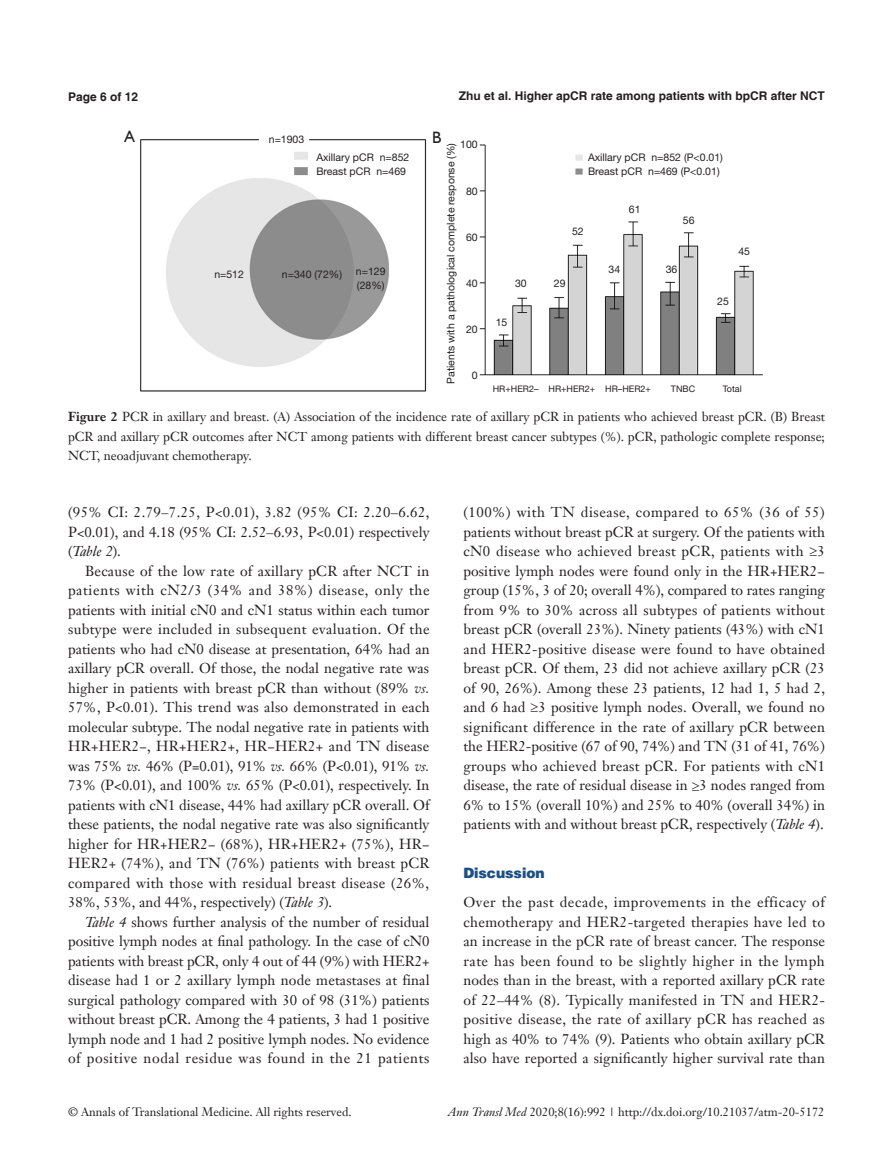
<style>
.page{position:relative;width:893px;height:1170px;background:#fff}
.page>*{position:absolute;margin:0;border:0;box-sizing:border-box;transform-origin:0 0}
.t1{font:16.5px "Humanist 521 BT";color:#231f20}
.t2{font:14.25px/19.5px "Janson Text LT";letter-spacing:.005em;color:#231f20;text-align:justify}
.一级标题-6_5{font:900 14.25px "Helvetica";color:#1c5085}
.t3{font:12.75px/19.5px "Janson Text LT";color:#231f20;text-align:justify}
.t4{font:12px "Janson Text LT";color:#231f20}
.t5{font:700 12px "Helvetica";color:#231f20}
.二级标题下沉{font:10.5px/13.5px "Helvetica Neue LT Pro";color:#231f20}
.二级标题下沉-2{font:9px "Helvetica Neue LT Pro";color:#231f20}
.s1{font-weight:700}
.s2{font-style:italic}
</style>
<div class="page">
<img style="left:140px;top:139px;width:623px;height:253px">
<div style="left:428px;top:129px;width:17px;height:17px;background:#fff"></div>
<p class="t5" style="left:68px;top:89px;width:72px">Page 6 of 12</p>
<p class="t5" style="left:459px;top:88px;width:368px">Zhu et al. Higher apCR rate among patients with bpCR after NCT</p>
<p class="t1" style="left:125px;top:126px;width:12px">A</p>
<p class="t1" style="left:432px;top:127px;width:11px">B</p>
<p class="二级标题下沉" style="left:269px;top:132px;width:37px">n=1903</p>
<p class="二级标题下沉" style="left:460px;top:138px;width:19px">100</p>
<p class="二级标题下沉" style="left:466px;top:184px;width:13px">80</p>
<p class="二级标题下沉" style="left:466px;top:230px;width:13px">60</p>
<p class="二级标题下沉" style="left:466px;top:276px;width:13px">40</p>
<p class="二级标题下沉" style="left:466px;top:322px;width:13px">20</p>
<p class="二级标题下沉" style="left:472px;top:368px;width:7px">0</p>
<p class="二级标题下沉" style="left:316px;top:151px;width:95px">Axillary pCR n=852</p>
<p class="二级标题下沉" style="left:444px;top:384px;width:243px;rotate:-90deg">Patients with a pathological complete response (%)</p>
<p class="二级标题下沉" style="left:588px;top:151px;width:136px">Axillary pCR n=852 (P&lt;0.01)</p>
<p class="二级标题下沉" style="left:316px;top:164px;width:91px">Breast pCR n=469</p>
<p class="二级标题下沉" style="left:588px;top:164px;width:133px">Breast pCR n=469 (P&lt;0.01)</p>
<p class="二级标题下沉" style="left:629px;top:203px;width:13px">61</p>
<p class="二级标题下沉" style="left:683px;top:213px;width:13px">56</p>
<p class="二级标题下沉" style="left:572px;top:224px;width:13px">52</p>
<p class="二级标题下沉" style="left:608px;top:262px;width:13px">34</p>
<p class="二级标题下沉" style="left:666px;top:262px;width:13px">36</p>
<p class="二级标题下沉" style="left:214px;top:267px;width:31px">n=512</p>
<p class="二级标题下沉" style="left:282px;top:267px;width:62px">n=340 (72%)</p>
<p class="二级标题下沉" style="left:356px;top:265px;width:31px">n=129 (28%)</p>
<p class="二级标题下沉" style="left:515px;top:277px;width:13px">30</p>
<p class="二级标题下沉" style="left:554px;top:277px;width:13px">29</p>
<p class="二级标题下沉" style="left:717px;top:294px;width:13px">25</p>
<p class="二级标题下沉" style="left:496px;top:315px;width:13px">15</p>
<p class="二级标题下沉" style="left:738px;top:244px;width:13px">45</p>
<p class="二级标题下沉-2" style="left:493px;top:383px;width:160px">HR+HER2– HR+HER2+ HR–HER2+</p>
<p class="二级标题下沉-2" style="left:671px;top:383px;width:26px">TNBC</p>
<p class="二级标题下沉-2" style="left:723px;top:383px;width:20px">Total</p>
<p class="t3" style="left:68px;top:407px;width:758px"><span class="s1">Figure 2</span> PCR in axillary and breast. (A) Association of the incidence rate of axillary pCR in patients who achieved breast pCR. (B) Breast pCR and axillary pCR outcomes after NCT among patients with different breast cancer subtypes (%). pCR, pathologic complete response; NCT, neoadjuvant chemotherapy.</p>
<p class="t2" style="left:68px;top:502px;width:363px">(95% CI: 2.79–7.25, P&lt;0.01), 3.82 (95% CI: 2.20–6.62, P&lt;0.01), and 4.18 (95% CI: 2.52–6.93, P&lt;0.01) respectively (<span class="s2">Table 2</span>).</p>
<p class="t2" style="left:68px;top:560px;width:363px;text-indent:17px">Because of the low rate of axillary pCR after NCT in patients with cN2/3 (34% and 38%) disease, only the patients with initial cN0 and cN1 status within each tumor subtype were included in subsequent evaluation. Of the patients who had cN0 disease at presentation, 64% had an axillary pCR overall. Of those, the nodal negative rate was higher in patients with breast pCR than without (89% <span class="s2">vs.<br></span>57%, P&lt;0.01). This trend was also demonstrated in each molecular subtype. The nodal negative rate in patients with HR+HER2−, HR+HER2+, HR−HER2+ and TN disease was 75% <span class="s2">vs.</span> 46% (P=0.01), 91% <span class="s2">vs.</span> 66% (P&lt;0.01), 91% <span class="s2">vs.<br></span>73% (P&lt;0.01), and 100% <span class="s2">vs.</span> 65% (P&lt;0.01), respectively. In patients with cN1 disease, 44% had axillary pCR overall. Of these patients, the nodal negative rate was also significantly higher for HR+HER2− (68%), HR+HER2+ (75%), HR− HER2+ (74%), and TN (76%) patients with breast pCR compared with those with residual breast disease (26%, 38%, 53%, and 44%, respectively) (<span class="s2">Table 3</span>).</p>
<p class="t2" style="left:68px;top:911px;width:363px;text-indent:17px"><span class="s2">Table 4</span> shows further analysis of the number of residual positive lymph nodes at final pathology. In the case of cN0 patients with breast pCR, only 4 out of 44 (9%) with HER2+ disease had 1 or 2 axillary lymph node metastases at final surgical pathology compared with 30 of 98 (31%) patients without breast pCR. Among the 4 patients, 3 had 1 positive lymph node and 1 had 2 positive lymph nodes. No evidence of positive nodal residue was found in the 21 patients</p>
<p class="t2" style="left:463px;top:502px;width:363px">(100%) with TN disease, compared to 65% (36 of 55) patients without breast pCR at surgery. Of the patients with cN0 disease who achieved breast pCR, patients with ≥3 positive lymph nodes were found only in the HR+HER2− group (15%, 3 of 20; overall 4%), compared to rates ranging from 9% to 30% across all subtypes of patients without breast pCR (overall 23%). Ninety patients (43%) with cN1 and HER2-positive disease were found to have obtained breast pCR. Of them, 23 did not achieve axillary pCR (23 of 90, 26%). Among these 23 patients, 12 had 1, 5 had 2, and 6 had ≥3 positive lymph nodes. Overall, we found no significant difference in the rate of axillary pCR between the HER2-positive (67 of 90, 74%) and TN (31 of 41, 76%) groups who achieved breast pCR. For patients with cN1 disease, the rate of residual disease in ≥3 nodes ranged from 6% to 15% (overall 10%) and 25% to 40% (overall 34%) in patients with and without breast pCR, respectively (<span class="s2">Table 4</span>).</p>
<p class="一级标题-6_5" style="left:463px;top:863px;width:83px">Discussion</p>
<p class="t2" style="left:463px;top:892px;width:363px">Over the past decade, improvements in the efficacy of chemotherapy and HER2-targeted therapies have led to an increase in the pCR rate of breast cancer. The response rate has been found to be slightly higher in the lymph nodes than in the breast, with a reported axillary pCR rate of 22–44% (8). Typically manifested in TN and HER2- positive disease, the rate of axillary pCR has reached as high as 40% to 74% (9). Patients who obtain axillary pCR also have reported a significantly higher survival rate than</p>
<p class="t4" style="left:68px;top:1104px;width:285px">© Annals of Translational Medicine. All rights reserved.</p>
<p class="t4" style="left:448px;top:1104px;width:378px"><span class="s2">Ann Transl Med</span> 2020;8(16):992 | http://dx.doi.org/10.21037/atm-20-5172</p>
</div>
